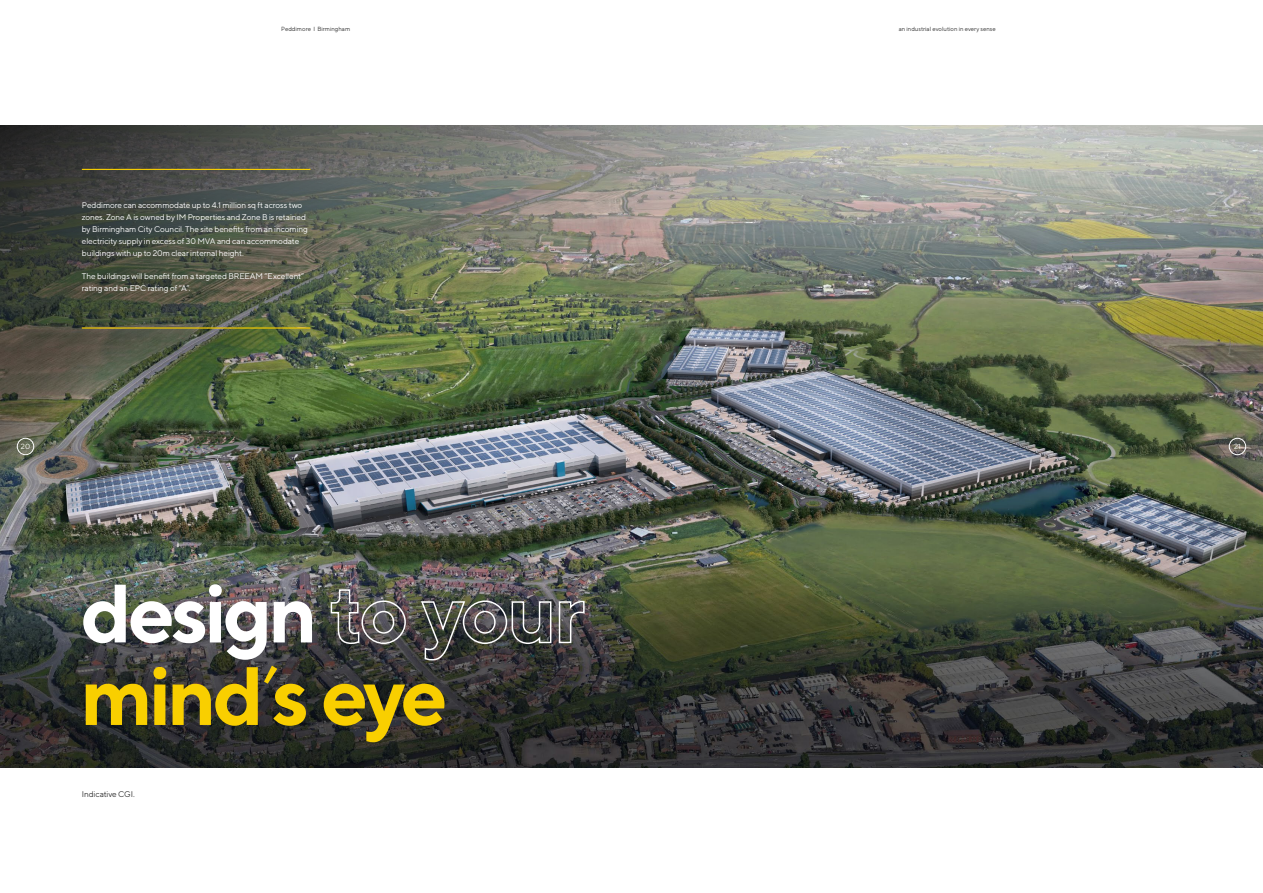
<style>
.page{position:relative;width:1263px;height:893px;background:#fff}
.page>*{position:absolute;margin:0;border:0;box-sizing:border-box;transform-origin:0 0}
.t1{font:700 82.5px/82.5px "TT Norms";letter-spacing:-.05em;color:#fff}
.t2{font:8.25px/12px "TT Norms";letter-spacing:-.01em;color:#fff}
.t3{font:8.25px "TT Norms";letter-spacing:-.01em;color:#313131}
.t4{font:7.5px "TT Norms";color:#fff}
.t5{font:6px "TT Norms";color:#313131}
.s1{color:#f9cf00}
.s2{font-weight:400;color:#f9cf00}
</style>
<div class="page">
<img style="left:0;top:125px;width:1263px;height:643px">
<hr style="left:82px;top:169px;width:228px;height:1px;background:#f9cf00">
<hr style="left:82px;top:327px;width:228px;height:2px;background:#f9cf00">
<div style="left:17px;top:438px;width:17px;height:17px;border:1px solid #fff;border-radius:50%"></div>
<div style="left:1229px;top:438px;width:17px;height:17px;border:1px solid #fff;border-radius:50%"></div>
<p class="t5" style="left:281px;top:25px;width:70px">Peddimore I Birmingham</p>
<p class="t5" style="left:899px;top:25px;width:98px">an industrial evolution in every sense</p>
<p class="t2" style="left:82px;top:199px;width:228px">Peddimore can accommodate up to 4.1 million sq ft across two zones. Zone A is owned by IM Properties and Zone B is retained by Birmingham City Council. The site benefits from an incoming electricity supply in excess of 30 MVA and can accommodate buildings with up to 20m clear internal height.</p>
<p class="t2" style="left:82px;top:270px;width:224px">The buildings will benefit from a targeted BREEAM “Excellent” rating and an EPC rating of “A”.</p>
<p class="t4" style="left:21px;top:442px;width:11px">20</p>
<p class="t4" style="left:1234px;top:442px;width:8px">21</p>
<h1 class="t1" style="left:81px;top:570px;width:506px">design to your <span class="s1">mind</span><span class="s2">’</span><span class="s1">s eye</span></h1>
<p class="t3" style="left:82px;top:789px;width:55px">Indicative CGI.</p>
</div>
